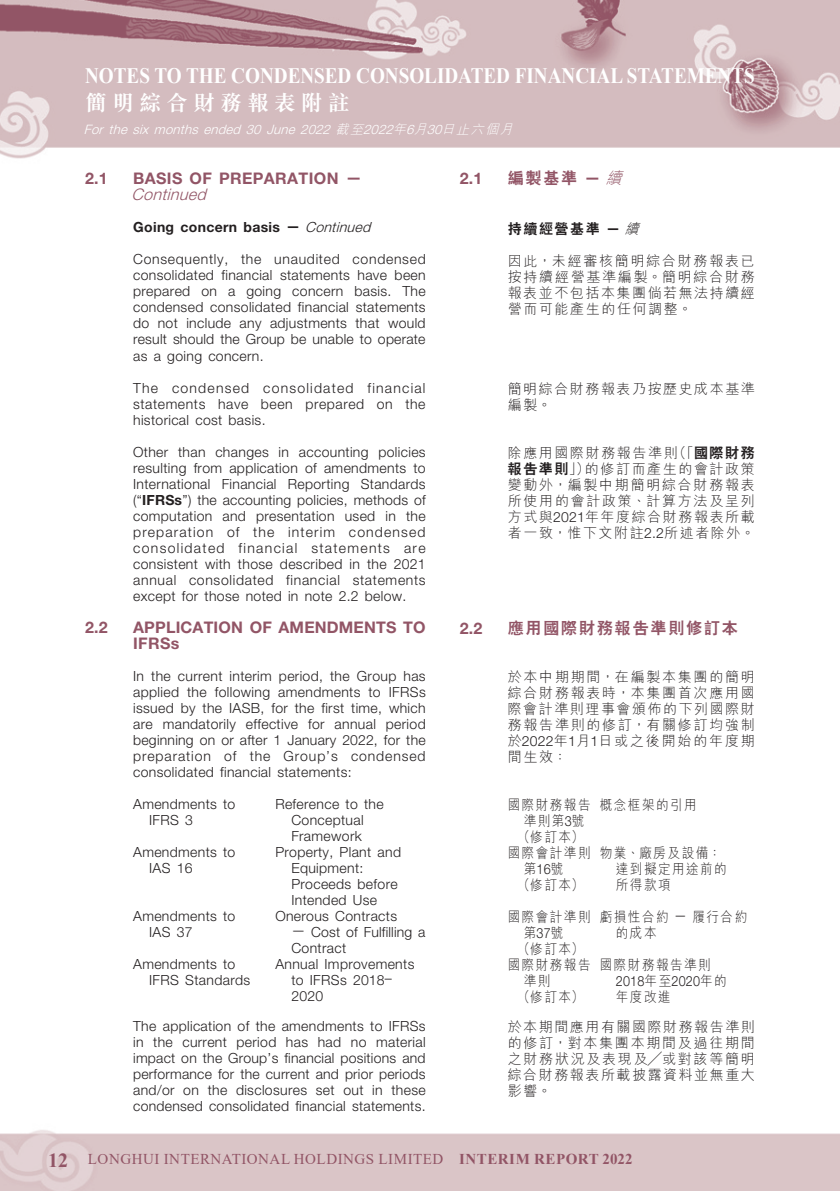
<style>
.page{position:relative;width:840px;height:1191px;background:#fff}
.page>*{position:absolute;margin:0;border:0;box-sizing:border-box;transform-origin:0 0}
.t1{font:700 22px "Times New Roman";color:#fff;scale:.87 1}
.t2{font:700 22px "M Sung HK";letter-spacing:.225em;color:#fff}
._03_H1{font:700 16px/16px "Helvetica Neue LT Std";letter-spacing:.01em;color:#925566}
._03_H1-2{font:800 16px "C Hei 2 HK";letter-spacing:.115em;color:#925566}
.t3{font:15px "Times New Roman";letter-spacing:.035em;color:#925566}
._12___P2{font:300 14px/16px "Helvetica Neue LT Std";letter-spacing:.025em;color:#231f20;text-align:justify}
._12___P2-2{font:300 14px/16px "M Hei HK";letter-spacing:.115em;color:#231f20;text-align:justify}
._15_Table_Stub{font:300 14px/16px "Helvetica Neue LT Std";letter-spacing:.025em;color:#231f20}
._15_Table_Stub-2{font:300 14px/16px "M Hei HK";letter-spacing:.115em;color:#231f20;scale:.9 1}
._04___H2{font:700 14px "Helvetica Neue LT Std";letter-spacing:.025em;color:#231f20}
._04___H2-2{font:800 14px "C Hei 2 HK";letter-spacing:.115em;color:#231f20}
.t4{font:italic 300 13px "Helvetica Neue LT Std";color:#fff}
.s1{font-family:"M Hei HK"}
.s2{font-family:"Helvetica Neue LT Std";font-weight:700}
.s3{font-family:"M Hei HK";font-weight:300;font-style:italic}
.s4{font-weight:300;font-style:italic}
.s5{font-weight:700}
.s6{font-family:"C Hei 2 HK";font-weight:800}
.s7{font-family:"Helvetica Neue LT Std"}
.s8{font-weight:700;font-size:20px}
</style>
<div class="page">
<img style="left:0;top:0;width:838px;height:1191px">
<h1 class="t1" style="left:85px;top:60px;width:770px">NOTES TO THE CONDENSED CONSOLIDATED FINANCIAL STATEMENTS</h1>
<h1 class="t2" style="left:85px;top:87px;width:266px">簡明綜合財務報表附註</h1>
<p class="t4" style="left:84px;top:122px;width:434px">For the six months ended 30 June 2022 <span class="s1">截至</span>2022<span class="s1">年</span>6<span class="s1">月</span>30<span class="s1">日止六個月</span></p>
<p class="_03_H1" style="left:459px;top:170px;width:24px">2.1</p>
<p class="_03_H1-2" style="left:507px;top:168px;width:121px">編製基準 <span class="s2">—</span> <span class="s3">續</span></p>
<p class="_04___H2-2" style="left:507px;top:220px;width:137px">持續經營基準 <span class="s2">—</span> <span class="s3">續</span></p>
<p class="_12___P2-2" style="left:507px;top:253px;width:248px">因此，未經審核簡明綜合財務報表已按持續經營基準編製。簡明綜合財務報表並不包括本集團倘若無法持續經營而可能產生的任何調整。</p>
<p class="_03_H1" style="left:85px;top:170px;width:24px">2.1</p>
<p class="_03_H1" style="left:131px;top:170px;width:231px">BASIS OF PREPARATION —<br><span class="s4">Continued</span></p>
<p class="_04___H2" style="left:133px;top:219px;width:243px">Going concern basis — <span class="s4">Continued</span></p>
<p class="_12___P2" style="left:133px;top:251px;width:294px">Consequently, the unaudited condensed consolidated financial statements have been prepared on a going concern basis. The condensed consolidated financial statements do not include any adjustments that would result should the Group be unable to operate as a going concern.</p>
<p class="_12___P2" style="left:133px;top:379px;width:294px">The condensed consolidated financial statements have been prepared on the historical cost basis.</p>
<p class="_12___P2" style="left:133px;top:443px;width:294px">Other than changes in accounting policies resulting from application of amendments to International Financial Reporting Standards (“<span class="s5">IFRSs</span>”) the accounting policies, methods of computation and presentation used in the preparation of the interim condensed consolidated financial statements are consistent with those described in the 2021 annual consolidated financial statements except for those noted in note 2.2 below.</p>
<p class="_03_H1" style="left:85px;top:618px;width:24px">2.2</p>
<p class="_03_H1" style="left:133px;top:618px;width:294px">APPLICATION OF AMENDMENTS TO<br>IFRSs</p>
<p class="_12___P2" style="left:133px;top:667px;width:294px">In the current interim period, the Group has applied the following amendments to IFRSs issued by the IASB, for the first time, which are mandatorily effective for annual period beginning on or after 1 January 2022, for the preparation of the Group’s condensed consolidated financial statements:</p>
<p class="_15_Table_Stub" style="left:149px;top:795px;width:88px;text-indent:-16px">Amendments to<br>IFRS 3</p>
<p class="_15_Table_Stub" style="left:275px;top:795px;width:110px;text-align:center">Reference to the<br>Conceptual<br>Framework</p>
<p class="_15_Table_Stub" style="left:149px;top:843px;width:88px;text-indent:-16px">Amendments to<br>IAS 16</p>
<p class="_15_Table_Stub" style="left:291px;top:843px;width:111px;text-indent:-16px">Property, Plant and<br>Equipment:<br>Proceeds before<br>Intended Use</p>
<p class="_15_Table_Stub" style="left:149px;top:907px;width:88px;text-indent:-16px">Amendments to<br>IAS 37</p>
<p class="_15_Table_Stub" style="left:275px;top:907px;width:123px">Onerous Contracts</p>
<p class="_12___P2-2" style="left:507px;top:380px;width:248px">簡明綜合財務報表乃按歷史成本基準編製。</p>
<p class="_12___P2-2" style="left:507px;top:444px;width:248px">除應用國際財務報告準則（「<span class="s6">國際財務報告準則</span>」）的修訂而產生的會計政策變動外，編製中期簡明綜合財務報表所使用的會計政策、計算方法及呈列方式與<span class="s7">2021</span>年年度綜合財務報表所載者一致，惟下文附註<span class="s7">2.2</span>所述者除外。</p>
<p class="_03_H1" style="left:459px;top:619px;width:24px">2.2</p>
<p class="_03_H1-2" style="left:507px;top:617px;width:231px">應用國際財務報告準則修訂本</p>
<p class="_12___P2-2" style="left:507px;top:668px;width:248px">於本中期期間，在編製本集團的簡明綜合財務報表時，本集團首次應用國際會計準則理事會頒佈的下列國際財務報告準則的修訂，有關修訂均強制於<span class="s7">2022</span>年<span class="s7">1</span>月<span class="s7">1</span>日或之後開始的年度期間生效：</p>
<p class="_15_Table_Stub-2" style="left:507px;top:796px;width:93px">國際財務報告</p>
<p class="_15_Table_Stub-2" style="left:523px;top:812px;width:69px">準則第<span class="s7">3</span>號</p>
<p class="_15_Table_Stub-2" style="left:517px;top:828px;width:75px">（修訂本）</p>
<p class="_15_Table_Stub-2" style="left:599px;top:796px;width:109px">概念框架的引用</p>
<p class="_15_Table_Stub-2" style="left:507px;top:844px;width:93px">國際會計準則</p>
<p class="_15_Table_Stub-2" style="left:523px;top:860px;width:46px">第<span class="s7">16</span>號</p>
<p class="_15_Table_Stub-2" style="left:517px;top:876px;width:75px">（修訂本）</p>
<p class="_15_Table_Stub-2" style="left:615px;top:844px;width:125px;text-indent:-16px">物業、廠房及設備：達到擬定用途前的所得款項</p>
<p class="_15_Table_Stub-2" style="left:507px;top:908px;width:93px">國際會計準則</p>
<p class="_15_Table_Stub-2" style="left:523px;top:924px;width:46px">第<span class="s7">37</span>號</p>
<p class="_15_Table_Stub-2" style="left:517px;top:940px;width:75px">（修訂本）</p>
<p class="_15_Table_Stub-2" style="left:615px;top:908px;width:147px;text-indent:-16px">虧損性合約 <span class="s7">—</span> 履行合約的成本</p>
<p class="_15_Table_Stub" style="left:291px;top:923px;width:135px">— Cost of Fulfilling a<br>Contract</p>
<p class="_15_Table_Stub" style="left:149px;top:955px;width:102px;text-indent:-16px">Amendments to<br>IFRS Standards</p>
<p class="_15_Table_Stub" style="left:291px;top:955px;width:124px;text-indent:-16px">Annual Improvements to IFRSs 2018–<br>2020</p>
<p class="_12___P2" style="left:133px;top:1017px;width:294px">The application of the amendments to IFRSs in the current period has had no material impact on the Group’s financial positions and performance for the current and prior periods and/or on the disclosures set out in these condensed consolidated financial statements.</p>
<p class="_15_Table_Stub-2" style="left:615px;top:956px;width:125px;text-indent:-16px">國際財務報告準則<br><span class="s7">2018</span>年至<span class="s7">2020</span>年的年度改進</p>
<p class="_12___P2-2" style="left:507px;top:1018px;width:248px">於本期間應用有關國際財務報告準則的修訂，對本集團本期間及過往期間之財務狀況及表現及╱或對該等簡明綜合財務報表所載披露資料並無重大影響。</p>
<p class="_15_Table_Stub-2" style="left:507px;top:956px;width:93px">國際財務報告</p>
<p class="_15_Table_Stub-2" style="left:523px;top:972px;width:31px">準則</p>
<p class="_15_Table_Stub-2" style="left:517px;top:988px;width:75px">（修訂本）</p>
<p class="t3" style="left:48px;top:1148px;width:585px"><span class="s8">12</span> LONGHUI INTERNATIONAL HOLDINGS LIMITED <span class="s5">INTERIM REPORT 2022</span></p>
</div>
